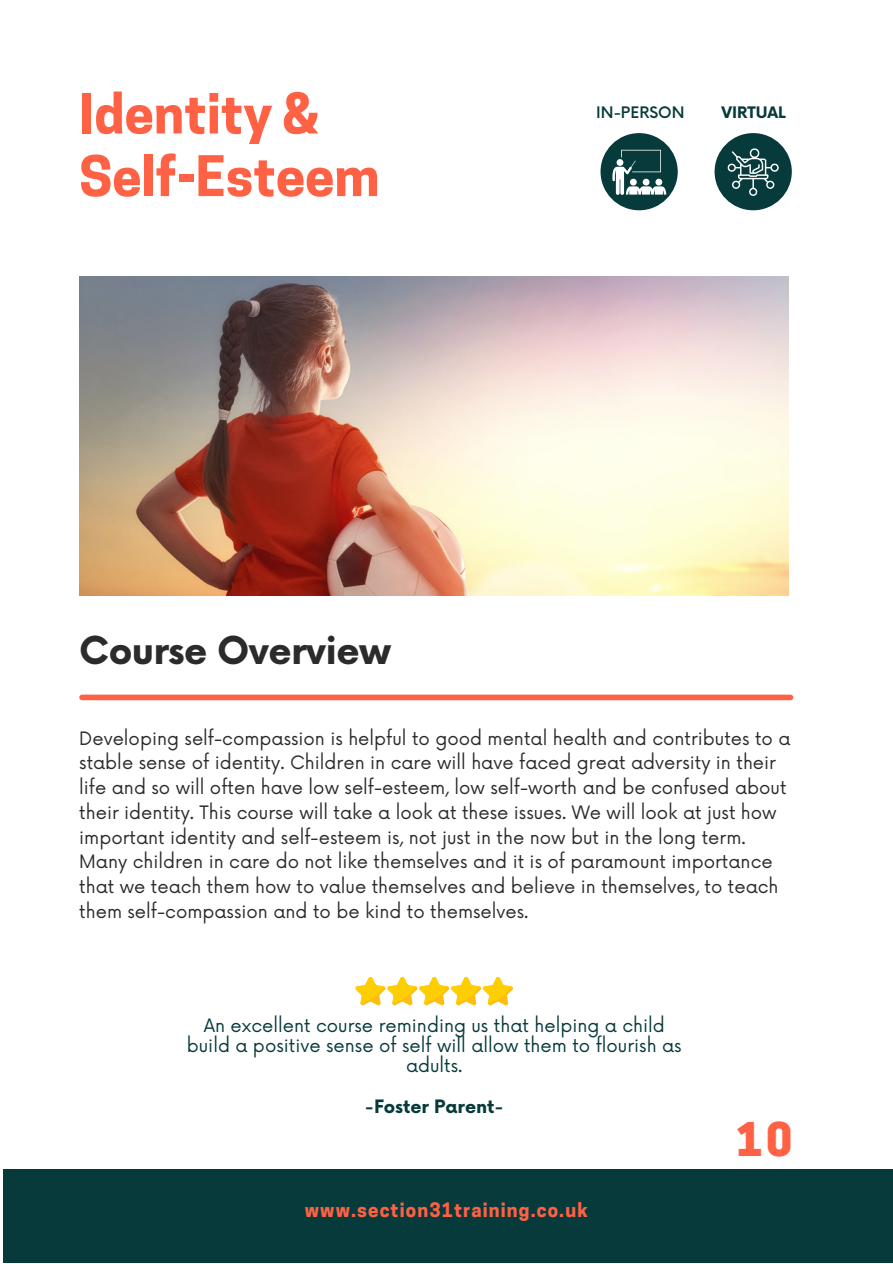
<style>
.page{position:relative;width:893px;height:1264px;background:#fff}
.page>*{position:absolute;margin:0;border:0;box-sizing:border-box;transform-origin:0 0}
.t1{font:700 52.5px "Cooper Hewitt";color:#ff6145}
.t2{font:800 43.65px "Cooper Hewitt";color:#ff6145}
.t3{font:700 37.5px "Now";letter-spacing:-.02em;color:#2b2b2b}
.t4{font:700 18.75px "Cooper Hewitt";letter-spacing:.06em;color:#ff6145}
.t5{font:18px/24.8px "Now";color:#2b2b2b}
.t6{font:18px/20.2px "Now";color:#073a3b;text-align:center}
.t7{font:700 18px "Now";color:#073a3b}
.t8{font:500 15.45px "Now";color:#073a3b}
.t9{font:700 15.45px "Now";color:#073a3b}
</style>
<div class="page">
<img style="left:79px;top:277px;width:709px;height:318px">
<div style="left:3px;top:1168px;width:889px;height:94px;background:#073a3b"></div>
<div style="left:82px;top:694px;width:708px;height:6px;background:#ff6145"></div>
<svg style="left:355px;top:977px;width:158px;height:28px"></svg>
<div style="left:714px;top:133px;width:77px;height:77px;background:#073a3b;border-radius:50%"></div>
<div style="left:600px;top:133px;width:77px;height:77px;background:#073a3b;border-radius:50%"></div>
<svg style="left:727px;top:148px;width:52px;height:48px"></svg>
<svg style="left:612px;top:150px;width:54px;height:45px"></svg>
<p class="t1" style="left:79px;top:94px;width:241px">Identity &amp;</p>
<p class="t1" style="left:79px;top:157px;width:302px">Self-Esteem</p>
<p class="t3" style="left:79px;top:630px;width:313px">Course Overview</p>
<p class="t8" style="left:596px;top:104px;width:90px">IN-PERSON</p>
<p class="t9" style="left:721px;top:104px;width:66px">VIRTUAL</p>
<p class="t5" style="left:79px;top:726px;width:712px">Developing self-compassion is helpful to good mental health and contributes to a stable sense of identity. Children in care will have faced great adversity in their life and so will often have low self-esteem, low self-worth and be confused about their identity. This course will take a look at these issues. We will look at just how important identity and self-esteem is, not just in the now but in the long term.<br>Many children in care do not like themselves and it is of paramount importance that we teach them how to value themselves and believe in themselves, to teach them self-compassion and to be kind to themselves.</p>
<p class="t6" style="left:187px;top:1016px;width:496px">An excellent course reminding us that helping a child build a positive sense of self will allow them to flourish as adults.</p>
<p class="t7" style="left:365px;top:1096px;width:140px">-Foster Parent-</p>
<p class="t4" style="left:305px;top:1202px;width:284px">www.section31training.co.uk</p>
<p class="t2" style="left:736px;top:1123px;width:57px">10</p>
</div>
